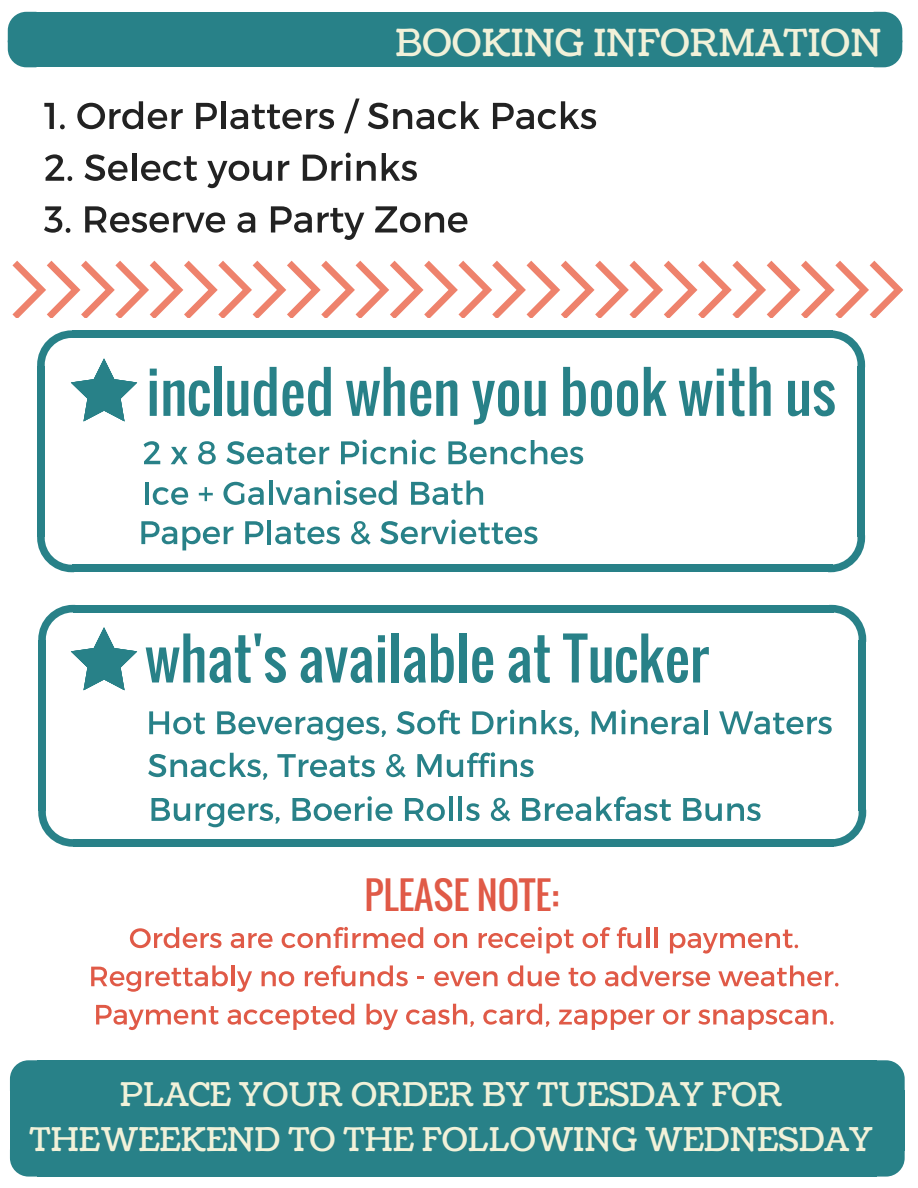
<style>
.page{position:relative;width:918px;height:1188px;background:#fff}
.page>*{position:absolute;margin:0;border:0;box-sizing:border-box;transform-origin:0 0}
.t1{font:55.95px "Oswald";color:#288188}
.t2{font:37.35px "Coustard";color:#f1f1d9}
.t3{font:37.35px "Oswald";color:#e05a47}
.t4{font:32.7px/45px "Coustard";color:#f1f1d9;text-align:center}
</style>
<div class="page">
<div style="left:36px;top:12px;width:839px;height:30px;background:#288188"></div>
<div style="left:36px;top:40px;width:839px;height:27px;background:#288188"></div>
<svg style="left:8px;top:12px;width:28px;height:55px;background:#3a8b92"></svg>
<svg style="left:875px;top:12px;width:27px;height:55px"></svg>
<svg style="left:833px;top:330px;width:32px;height:37px"></svg>
<div style="left:73px;top:330px;width:760px;height:8px;background:#288188"></div>
<div style="left:37px;top:366px;width:8px;height:171px;background:#288188"></div>
<div style="left:73px;top:565px;width:760px;height:7px;background:#288188"></div>
<svg style="left:37px;top:537px;width:37px;height:35px"></svg>
<div style="left:858px;top:366px;width:7px;height:171px;background:#288188"></div>
<svg style="left:828px;top:535px;width:37px;height:37px"></svg>
<svg style="left:829px;top:605px;width:37px;height:37px"></svg>
<div style="left:74px;top:605px;width:760px;height:7px;background:#288188"></div>
<div style="left:38px;top:640px;width:8px;height:171px;background:#288188"></div>
<div style="left:74px;top:839px;width:760px;height:8px;background:#288188"></div>
<svg style="left:38px;top:811px;width:36px;height:36px"></svg>
<div style="left:859px;top:640px;width:7px;height:171px;background:#288188"></div>
<svg style="left:834px;top:810px;width:32px;height:37px"></svg>
<svg style="left:44px;top:103px;width:10px;height:26px"></svg>
<svg style="left:60px;top:124px;width:5px;height:5px"></svg>
<svg style="left:77px;top:101px;width:106px;height:28px"></svg>
<svg style="left:196px;top:103px;width:21px;height:26px"></svg>
<hr style="left:221px;top:101px;width:4px;height:28px;background:#222">
<svg style="left:230px;top:104px;width:104px;height:25px"></svg>
<svg style="left:344px;top:99px;width:16px;height:34px"></svg>
<svg style="left:368px;top:101px;width:112px;height:28px"></svg>
<svg style="left:493px;top:101px;width:103px;height:28px"></svg>
<svg style="left:45px;top:154px;width:27px;height:27px"></svg>
<svg style="left:85px;top:154px;width:43px;height:27px"></svg>
<hr style="left:132px;top:153px;width:4px;height:28px;background:#222">
<svg style="left:141px;top:156px;width:56px;height:25px"></svg>
<svg style="left:207px;top:161px;width:65px;height:27px"></svg>
<svg style="left:278px;top:161px;width:11px;height:20px"></svg>
<svg style="left:303px;top:153px;width:48px;height:28px"></svg>
<svg style="left:357px;top:161px;width:19px;height:20px"></svg>
<svg style="left:382px;top:153px;width:35px;height:28px"></svg>
<svg style="left:44px;top:206px;width:26px;height:27px"></svg>
<svg style="left:85px;top:206px;width:141px;height:27px"></svg>
<svg style="left:238px;top:212px;width:17px;height:21px"></svg>
<svg style="left:271px;top:206px;width:41px;height:27px"></svg>
<svg style="left:318px;top:208px;width:46px;height:32px"></svg>
<svg style="left:375px;top:206px;width:93px;height:27px"></svg>
<svg style="left:130px;top:927px;width:92px;height:21px"></svg>
<svg style="left:231px;top:933px;width:42px;height:15px"></svg>
<svg style="left:282px;top:927px;width:141px;height:21px"></svg>
<svg style="left:434px;top:933px;width:33px;height:15px"></svg>
<svg style="left:479px;top:927px;width:95px;height:26px"></svg>
<svg style="left:583px;top:927px;width:28px;height:21px"></svg>
<svg style="left:617px;top:927px;width:24px;height:21px"></svg>
<hr style="left:646px;top:927px;width:3px;height:21px;background:#e05a47">
<hr style="left:654px;top:927px;width:4px;height:21px;background:#e05a47">
<svg style="left:670px;top:930px;width:128px;height:24px"></svg>
<svg style="left:91px;top:965px;width:137px;height:27px"></svg>
<hr style="left:231px;top:965px;width:4px;height:21px;background:#e05a47">
<svg style="left:237px;top:971px;width:15px;height:21px"></svg>
<svg style="left:262px;top:971px;width:32px;height:15px"></svg>
<svg style="left:305px;top:965px;width:103px;height:21px"></svg>
<svg style="left:418px;top:977px;width:6px;height:2px"></svg>
<svg style="left:434px;top:971px;width:64px;height:15px"></svg>
<svg style="left:508px;top:965px;width:52px;height:21px"></svg>
<svg style="left:569px;top:968px;width:27px;height:18px"></svg>
<svg style="left:605px;top:965px;width:105px;height:21px"></svg>
<svg style="left:718px;top:965px;width:121px;height:22px"></svg>
<svg style="left:96px;top:1005px;width:123px;height:25px"></svg>
<svg style="left:228px;top:1004px;width:126px;height:26px"></svg>
<svg style="left:367px;top:1004px;width:31px;height:26px"></svg>
<svg style="left:406px;top:1004px;width:68px;height:23px"></svg>
<svg style="left:483px;top:1004px;width:66px;height:23px"></svg>
<svg style="left:559px;top:1009px;width:96px;height:21px"></svg>
<svg style="left:663px;top:1009px;width:27px;height:16px"></svg>
<svg style="left:698px;top:1009px;width:136px;height:21px"></svg>
<svg style="left:877px;top:1060px;width:28px;height:30px"></svg>
<div style="left:876px;top:1090px;width:29px;height:61px;background:#288188"></div>
<div style="left:38px;top:1090px;width:839px;height:61px;background:#288188"></div>
<div style="left:38px;top:1060px;width:839px;height:31px;background:#288188"></div>
<svg style="left:10px;top:1060px;width:28px;height:30px"></svg>
<div style="left:10px;top:1090px;width:29px;height:61px;background:#288188"></div>
<div style="left:38px;top:1150px;width:839px;height:27px;background:#288188"></div>
<svg style="left:10px;top:1151px;width:28px;height:26px"></svg>
<svg style="left:877px;top:1151px;width:28px;height:26px"></svg>
<svg style="left:37px;top:330px;width:100px;height:92px"></svg>
<svg style="left:38px;top:605px;width:99px;height:85px"></svg>
<svg style="left:12px;top:261px;width:412px;height:57px"></svg>
<svg style="left:424px;top:261px;width:478px;height:57px"></svg>
<svg style="left:144px;top:441px;width:16px;height:23px"></svg>
<svg style="left:171px;top:447px;width:17px;height:17px"></svg>
<svg style="left:198px;top:441px;width:18px;height:23px"></svg>
<svg style="left:226px;top:441px;width:103px;height:23px"></svg>
<svg style="left:341px;top:440px;width:95px;height:24px"></svg>
<svg style="left:448px;top:440px;width:135px;height:24px"></svg>
<hr style="left:145px;top:482px;width:4px;height:23px;background:#288188">
<svg style="left:153px;top:487px;width:36px;height:18px"></svg>
<svg style="left:199px;top:487px;width:14px;height:14px"></svg>
<svg style="left:223px;top:482px;width:41px;height:23px"></svg>
<hr style="left:269px;top:481px;width:4px;height:24px;background:#288188">
<svg style="left:276px;top:480px;width:121px;height:25px"></svg>
<svg style="left:411px;top:481px;width:72px;height:24px"></svg>
<svg style="left:141px;top:521px;width:92px;height:29px"></svg>
<svg style="left:245px;top:521px;width:18px;height:23px"></svg>
<hr style="left:267px;top:520px;width:4px;height:24px;background:#288188">
<svg style="left:275px;top:523px;width:65px;height:21px"></svg>
<svg style="left:351px;top:521px;width:20px;height:24px"></svg>
<svg style="left:380px;top:519px;width:158px;height:25px"></svg>
<svg style="left:149px;top:711px;width:56px;height:23px"></svg>
<svg style="left:217px;top:711px;width:169px;height:30px"></svg>
<svg style="left:397px;top:710px;width:63px;height:24px"></svg>
<svg style="left:472px;top:710px;width:42px;height:24px"></svg>
<svg style="left:510px;top:717px;width:4px;height:17px"></svg>
<svg style="left:520px;top:710px;width:59px;height:27px"></svg>
<svg style="left:592px;top:710px;width:107px;height:24px"></svg>
<hr style="left:704px;top:710px;width:4px;height:24px;background:#288188">
<svg style="left:719px;top:711px;width:113px;height:23px"></svg>
<svg style="left:148px;top:753px;width:119px;height:27px"></svg>
<svg style="left:277px;top:754px;width:98px;height:23px"></svg>
<svg style="left:386px;top:754px;width:20px;height:24px"></svg>
<svg style="left:417px;top:752px;width:117px;height:25px"></svg>
<svg style="left:152px;top:798px;width:38px;height:23px"></svg>
<svg style="left:196px;top:803px;width:84px;height:24px"></svg>
<svg style="left:292px;top:796px;width:101px;height:25px"></svg>
<svg style="left:405px;top:798px;width:40px;height:23px"></svg>
<hr style="left:449px;top:797px;width:4px;height:24px;background:#288188">
<hr style="left:459px;top:797px;width:3px;height:24px;background:#288188">
<svg style="left:466px;top:803px;width:14px;height:18px"></svg>
<svg style="left:491px;top:798px;width:19px;height:23px"></svg>
<svg style="left:522px;top:796px;width:149px;height:25px"></svg>
<svg style="left:683px;top:798px;width:78px;height:23px"></svg>
<p class="t2" style="left:395px;top:18px;width:488px">BOOKING INFORMATION</p>
<h1 class="t1" style="left:146px;top:349px;width:691px">included when you book with us</h1>
<h1 class="t1" style="left:145px;top:616px;width:565px">what's available at Tucker</h1>
<p class="t3" style="left:365px;top:866px;width:196px">PLEASE NOTE:</p>
<p class="t4" style="left:30px;top:1073px;width:845px">PLACE YOUR ORDER BY TUESDAY FOR<br>THEWEEKEND TO THE FOLLOWING WEDNESDAY</p>
</div>
